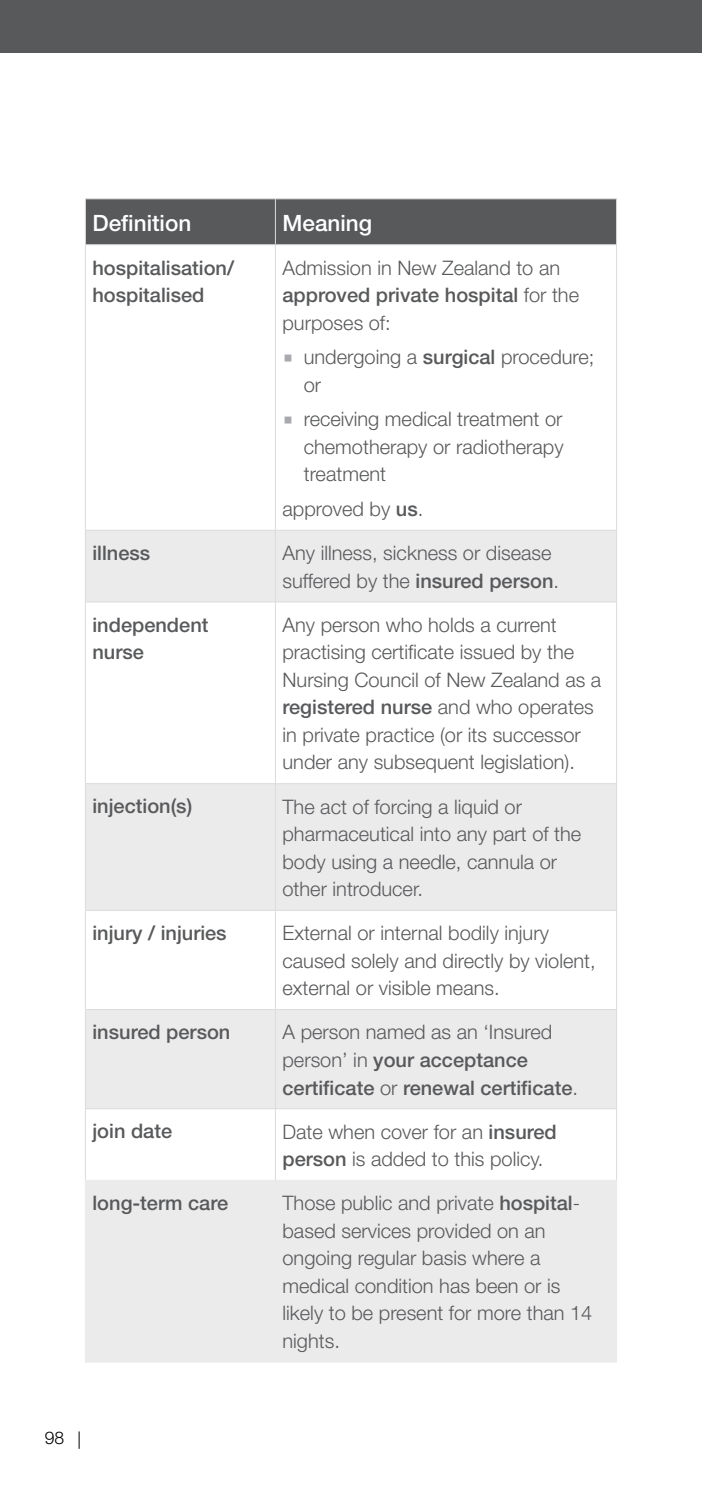
<style>
.page{position:relative;width:702px;height:1489px;background:#fff}
.page>*{position:absolute;margin:0;border:0;box-sizing:border-box;transform-origin:0 0}
.t1{font:500 22.5px "Helvetica Neue";color:#fff}
.t2{font:300 20px/27.5px "Helvetica Neue";color:#58595b}
.t3{font:500 20px/27.5px "Helvetica Neue LT Pro";color:#58595b}
.t4{font:500 20px/27.5px "Helvetica Neue";color:#58595b}
.t5{font:300 17.5px "Helvetica Neue LT Pro";color:#000}
.s1{font-family:"Helvetica Neue";font-weight:300}
.s2{font-family:"Lucida Grande";font-weight:400;color:#a7a9ac}
.s3{font-family:"Helvetica Neue LT Pro";font-weight:500}
</style>
<div class="page">
<div style="left:0;top:0;width:702px;height:53px;background:#58595b"></div>
<svg style="left:79px;top:1431px;width:1px;height:17px"></svg>
<div style="left:86px;top:199px;width:530px;height:45px;background:#58595b"></div>
<svg style="left:86px;top:531px;width:530px;height:830px;fill:#ebebec"></svg>
<hr style="left:85px;top:1179px;width:190px;height:1px;background:#ebebec">
<hr style="left:85px;top:1180px;width:1px;height:181px;background:#ebebec">
<hr style="left:85px;top:1361px;width:190px;height:1px;background:#ebebec">
<hr style="left:275px;top:1179px;width:342px;height:1px;background:#ebebec">
<hr style="left:275px;top:1180px;width:1px;height:181px;background:#ebebec">
<hr style="left:616px;top:1180px;width:1px;height:181px;background:#ebebec">
<hr style="left:275px;top:1361px;width:342px;height:1px;background:#ebebec">
<hr style="left:85px;top:910px;width:1px;height:99px;background:#dadbdc">
<hr style="left:85px;top:909px;width:190px;height:1px;background:#dadbdc">
<hr style="left:275px;top:910px;width:1px;height:99px;background:#dadbdc">
<hr style="left:275px;top:909px;width:342px;height:1px;background:#dadbdc">
<hr style="left:616px;top:910px;width:1px;height:99px;background:#dadbdc">
<hr style="left:85px;top:1009px;width:1px;height:99px;background:#dadbdc">
<hr style="left:85px;top:1009px;width:190px;height:1px;background:#dadbdc">
<hr style="left:275px;top:1009px;width:1px;height:99px;background:#dadbdc">
<hr style="left:275px;top:1009px;width:342px;height:1px;background:#dadbdc">
<hr style="left:616px;top:1009px;width:1px;height:99px;background:#dadbdc">
<hr style="left:85px;top:1108px;width:1px;height:71px;background:#dadbdc">
<hr style="left:85px;top:1108px;width:190px;height:1px;background:#dadbdc">
<hr style="left:275px;top:1108px;width:1px;height:71px;background:#dadbdc">
<hr style="left:275px;top:1108px;width:342px;height:1px;background:#dadbdc">
<hr style="left:616px;top:1108px;width:1px;height:71px;background:#dadbdc">
<hr style="left:85px;top:199px;width:1px;height:45px;background:#dadbdc">
<hr style="left:85px;top:198px;width:190px;height:1px;background:#dadbdc">
<hr style="left:275px;top:198px;width:342px;height:1px;background:#dadbdc">
<hr style="left:275px;top:199px;width:1px;height:45px;background:#dadbdc">
<hr style="left:616px;top:199px;width:1px;height:45px;background:#dadbdc">
<hr style="left:85px;top:244px;width:190px;height:1px;background:#dadbdc">
<hr style="left:275px;top:244px;width:342px;height:1px;background:#dadbdc">
<hr style="left:85px;top:245px;width:1px;height:285px;background:#dadbdc">
<hr style="left:275px;top:245px;width:1px;height:285px;background:#dadbdc">
<hr style="left:616px;top:245px;width:1px;height:285px;background:#dadbdc">
<hr style="left:85px;top:530px;width:1px;height:71px;background:#dadbdc">
<hr style="left:85px;top:530px;width:190px;height:1px;background:#dadbdc">
<hr style="left:275px;top:530px;width:1px;height:71px;background:#dadbdc">
<hr style="left:275px;top:530px;width:342px;height:1px;background:#dadbdc">
<hr style="left:616px;top:530px;width:1px;height:71px;background:#dadbdc">
<hr style="left:85px;top:602px;width:1px;height:181px;background:#dadbdc">
<hr style="left:85px;top:601px;width:190px;height:1px;background:#dadbdc">
<hr style="left:275px;top:602px;width:1px;height:181px;background:#dadbdc">
<hr style="left:275px;top:601px;width:342px;height:1px;background:#dadbdc">
<hr style="left:616px;top:602px;width:1px;height:181px;background:#dadbdc">
<hr style="left:85px;top:784px;width:1px;height:126px;background:#dadbdc">
<hr style="left:85px;top:783px;width:190px;height:1px;background:#dadbdc">
<hr style="left:275px;top:784px;width:1px;height:126px;background:#dadbdc">
<hr style="left:275px;top:783px;width:342px;height:1px;background:#dadbdc">
<hr style="left:616px;top:784px;width:1px;height:126px;background:#dadbdc">
<p class="t1" style="left:92px;top:209px;width:100px">Definition</p>
<p class="t1" style="left:282px;top:209px;width:91px">Meaning</p>
<p class="t4" style="left:92px;top:253px;width:143px">hospitalisation/ hospitalised</p>
<p class="t2" style="left:282px;top:253px;width:279px">Admission in New Zealand to an</p>
<p class="t3" style="left:282px;top:281px;width:298px">approved private hospital <span class="s1">for the</span></p>
<p class="t2" style="left:282px;top:308px;width:110px">purposes of:</p>
<p class="t2" style="left:304px;top:343px;width:292px;text-indent:-21px"><span class="s2">■</span> undergoing a <span class="s3">surgical</span> procedure; or</p>
<p class="t2" style="left:304px;top:405px;width:261px;text-align:justify;text-indent:-21px"><span class="s2">■</span> receiving medical treatment or chemotherapy or radiotherapy treatment</p>
<p class="t2" style="left:282px;top:494px;width:142px">approved by <span class="s3">us</span>.</p>
<p class="t4" style="left:92px;top:539px;width:59px">illness</p>
<p class="t2" style="left:282px;top:539px;width:278px">Any illness, sickness or disease suffered by the <span class="s3">insured person</span>.</p>
<p class="t4" style="left:92px;top:610px;width:117px">independent nurse</p>
<p class="t2" style="left:282px;top:610px;width:320px">Any person who holds a current practising certificate issued by the<br>Nursing Council of New Zealand as a</p>
<p class="t3" style="left:282px;top:693px;width:313px">registered nurse <span class="s1">and who operates</span></p>
<p class="t2" style="left:282px;top:720px;width:300px">in private practice (or its successor under any subsequent legislation).</p>
<p class="t4" style="left:92px;top:792px;width:101px">injection(s)</p>
<p class="t2" style="left:282px;top:792px;width:300px">The act of forcing a liquid or pharmaceutical into any part of the body using a needle, cannula or other introducer.</p>
<p class="t4" style="left:92px;top:919px;width:136px">injury / injuries</p>
<p class="t2" style="left:282px;top:918px;width:315px">External or internal bodily injury caused solely and directly by violent, external or visible means.</p>
<p class="t4" style="left:92px;top:1018px;width:139px">insured person</p>
<p class="t2" style="left:282px;top:1018px;width:271px">A person named as an ‘Insured</p>
<p class="t3" style="left:282px;top:1045px;width:297px"><span class="s1">person’ in</span> your acceptance certificate <span class="s1">or</span> renewal certificate<span class="s1">.</span></p>
<p class="t4" style="left:92px;top:1117px;width:81px">join date</p>
<p class="t2" style="left:282px;top:1117px;width:276px">Date when cover for an <span class="s3">insured person</span> is added to this policy.</p>
<p class="t4" style="left:92px;top:1188px;width:137px">long-term care</p>
<p class="t2" style="left:282px;top:1188px;width:311px">Those public and private <span class="s3">hospital&shy;</span>based services provided on an ongoing regular basis where a medical condition has been or is likely to be present for more than 14 nights.</p>
<p class="t5" style="left:45px;top:1426px;width:21px">98</p>
</div>
